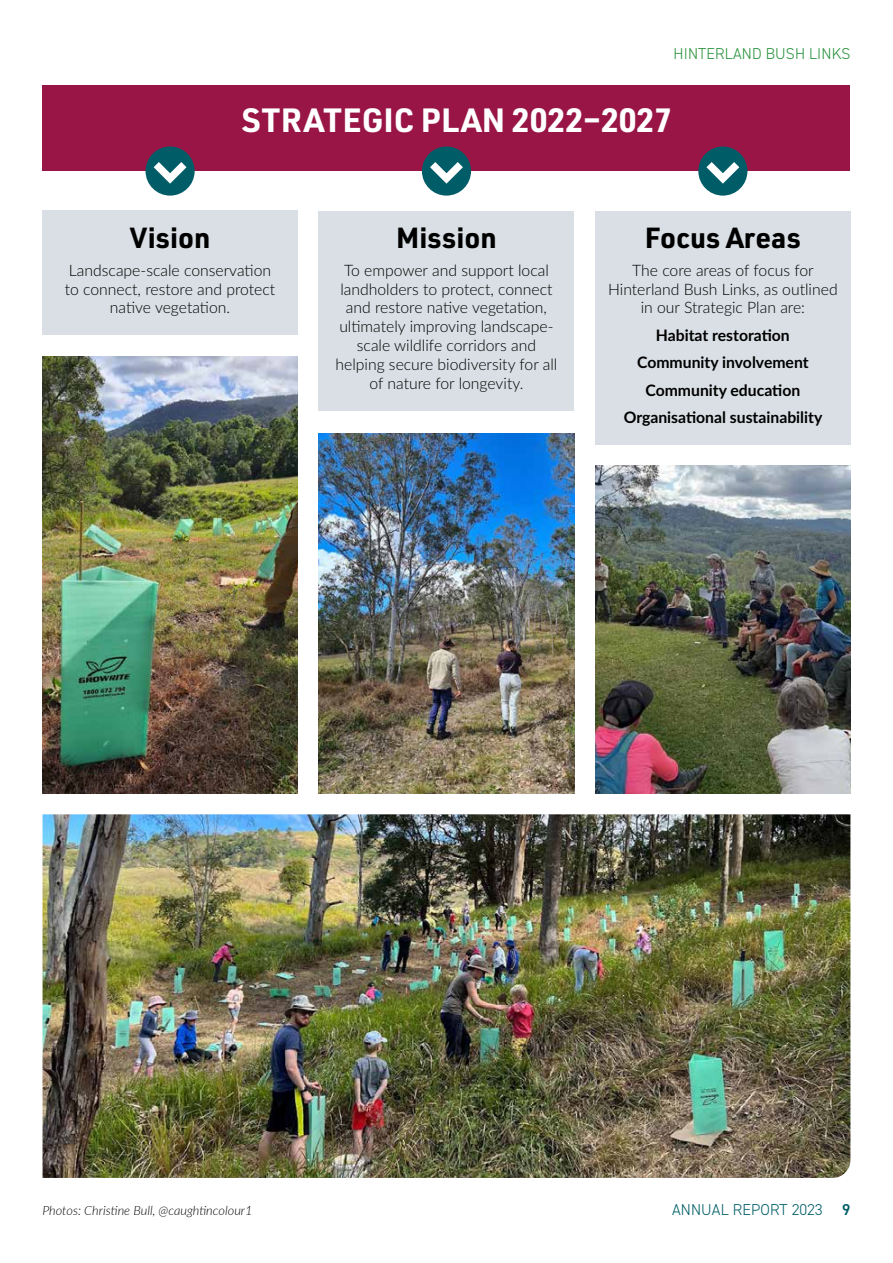
<style>
.page{position:relative;width:893px;height:1263px;background:#fff}
.page>*{position:absolute;margin:0;border:0;box-sizing:border-box;transform-origin:0 0}
.t1{font:700 33px "URWDIN";color:#fff}
.t2{font:700 28.5px "URWDIN";color:#000}
.t3{font:300 15.75px/18.9px "Lato";color:#000;text-align:center}
.t4{font:700 15.75px/27.5px "Lato";color:#000;text-align:center}
.t5{font:300 15.75px "DIN2014";letter-spacing:.01em;color:#28903b}
.t6{font:300 15.75px "DIN2014";letter-spacing:.01em;color:#005d67}
.t7{font:600 15.75px "DIN2014";color:#005d67}
.t8{font:italic 300 12.75px "Lato";color:#000}
</style>
<div class="page">
<img style="left:319px;top:434px;width:255px;height:359px">
<div style="left:43px;top:85px;width:807px;height:85px;background:#981545"></div>
<div style="left:422px;top:146px;width:49px;height:50px;background:#005d67;border-radius:50%"></div>
<svg style="left:422px;top:154px;width:49px;height:35px"></svg>
<div style="left:43px;top:211px;width:255px;height:124px;background:#d9dfe4"></div>
<div style="left:319px;top:211px;width:255px;height:200px;background:#d9dfe4"></div>
<div style="left:595px;top:211px;width:255px;height:234px;background:#d9dfe4"></div>
<div style="left:146px;top:146px;width:49px;height:50px;background:#005d67;border-radius:50%"></div>
<svg style="left:146px;top:154px;width:48px;height:35px"></svg>
<div style="left:698px;top:146px;width:49px;height:50px;background:#005d67;border-radius:50%"></div>
<svg style="left:699px;top:154px;width:48px;height:35px"></svg>
<img style="left:43px;top:814px;width:807px;height:364px">
<img style="left:43px;top:356px;width:255px;height:437px">
<img style="left:595px;top:466px;width:255px;height:327px">
<p class="t5" style="left:674px;top:44px;width:178px">HINTERLAND BUSH LINKS</p>
<h1 class="t1" style="left:242px;top:98px;width:432px">STRATEGIC PLAN 2022–2027</h1>
<h2 class="t2" style="left:130px;top:218px;width:82px">Vision</h2>
<p class="t3" style="left:65px;top:260px;width:212px">Landscape-scale conservation to connect, restore and protect native vegetation.</p>
<h2 class="t2" style="left:396px;top:218px;width:102px">Mission</h2>
<p class="t3" style="left:335px;top:260px;width:223px">To empower and support local landholders to protect, connect and restore native vegetation, ultimately improving landscape&shy;scale wildlife corridors and helping secure biodiversity for all of nature for longevity.</p>
<h2 class="t2" style="left:645px;top:218px;width:158px">Focus Areas</h2>
<p class="t3" style="left:608px;top:260px;width:231px">The core areas of focus for<br>Hinterland Bush Links, as outlined in our Strategic Plan are:</p>
<p class="t4" style="left:624px;top:321px;width:200px">Habitat restoration<br>Community involvement<br>Community education<br>Organisational sustainability</p>
<p class="t8" style="left:43px;top:1202px;width:211px">Photos: Christine Bull, @caughtincolour1</p>
<p class="t6" style="left:672px;top:1200px;width:152px">ANNUAL REPORT 2023</p>
<p class="t7" style="left:842px;top:1199px;width:10px">9</p>
</div>
